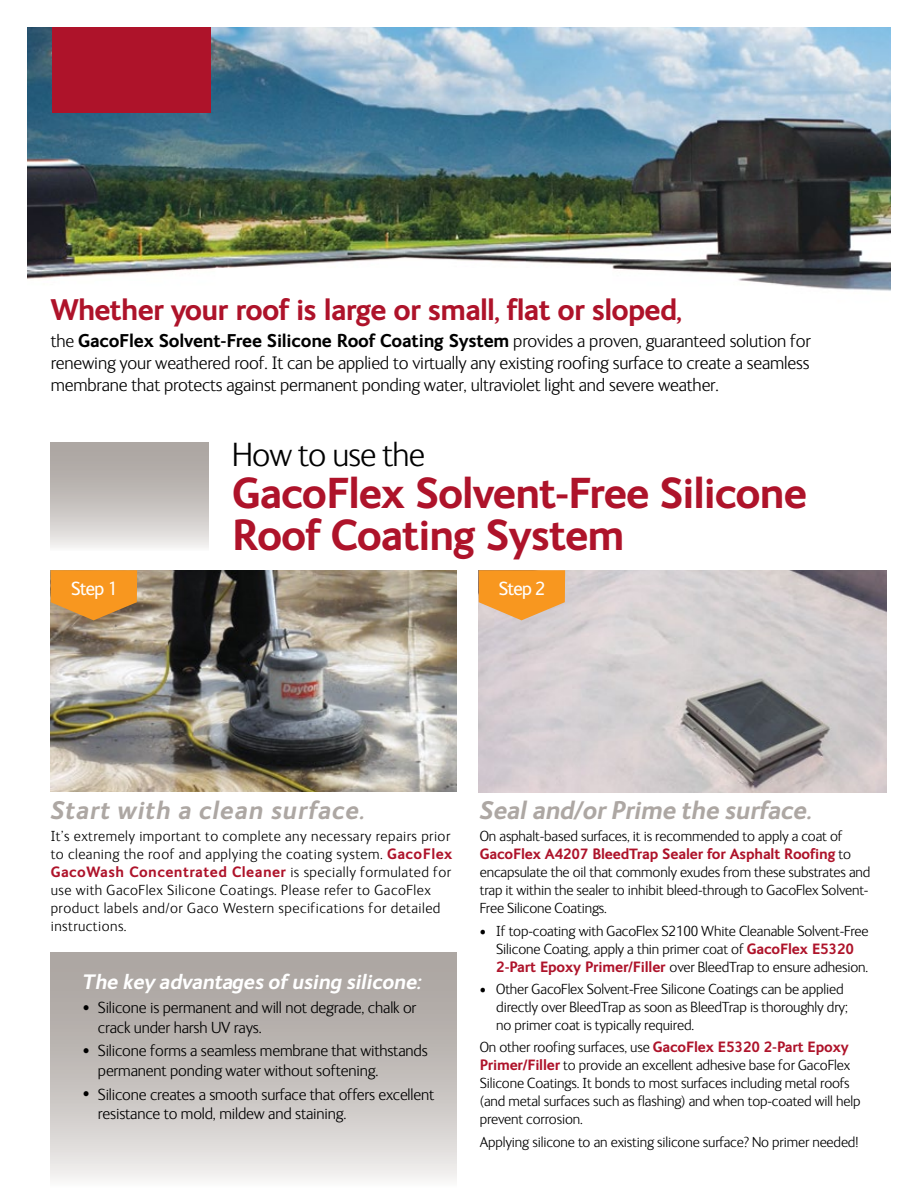
<style>
.page{position:relative;width:918px;height:1188px;background:#fff}
.page>*{position:absolute;margin:0;border:0;box-sizing:border-box;transform-origin:0 0}
.t1{font:700 43.5px/42px "FS Ingrid";letter-spacing:-.025em;color:#ae132a}
.t2{font:300 34.5px "FS Ingrid";letter-spacing:-.025em;color:#000}
.t3{font:700 30px "FS Ingrid";letter-spacing:-.025em;color:#ae132a}
.t4{font:italic 700 25.5px "FS Ingrid";letter-spacing:-.01em;color:#ada7a3}
.t5{font:italic 700 25.5px "FS Ingrid";letter-spacing:.03em;color:#ada7a3}
.t6{font:italic 700 21px "FS Ingrid";letter-spacing:-.01em;color:#fff}
.t7{font:19.5px "FS Ingrid";letter-spacing:-.03em;color:#fff}
.t8{font:300 18.6px/21.8px "FS Ingrid";letter-spacing:-.01em;color:#000;text-align:justify}
.t9{font:300 16.5px/19.5px "FS Ingrid";letter-spacing:-.01em;color:#000}
.t10{font:300 15px/18px "FS Ingrid";letter-spacing:-.01em;color:#000}
.t11{font:300 15px/18px "FS Ingrid";letter-spacing:.03em;color:#000}
.s1{font-weight:700}
.s2{font-weight:700;color:#ae132a}
</style>
<div class="page">
<div style="left:51px;top:443px;width:157px;height:108px;background:linear-gradient(to bottom,#a19a95,#eceae8)"></div>
<img style="left:27px;top:27px;width:864px;height:264px">
<div style="left:52px;top:27px;width:158px;height:86px;background:#ae132a"></div>
<div style="left:51px;top:953px;width:406px;height:235px;background:linear-gradient(to bottom,#a19a95,#edebea)"></div>
<img style="left:479px;top:570px;width:407px;height:222px">
<img style="left:51px;top:570px;width:406px;height:221px">
<svg style="left:51px;top:570px;width:86px;height:50px;background:#e6932d"></svg>
<svg style="left:479px;top:570px;width:86px;height:50px;background:#f1a03e"></svg>
<h3 class="t3" style="left:51px;top:293px;width:633px">Whether your roof is large or small, flat or sloped,</h3>
<p class="t8" style="left:51px;top:330px;width:762px">the <span class="s1">GacoFlex Solvent-Free Silicone Roof Coating System</span> provides a proven, guaranteed solution for renewing your weathered roof. It can be applied to virtually any existing roofing surface to create a seamless membrane that protects against permanent ponding water, ultraviolet light and severe weather.</p>
<h2 class="t2" style="left:232px;top:437px;width:194px">How to use the</h2>
<h1 class="t1" style="left:232px;top:472px;width:576px">GacoFlex Solvent-Free Silicone<br>Roof Coating System</h1>
<h3 class="t7" style="left:71px;top:579px;width:48px">Step 1</h3>
<h3 class="t7" style="left:499px;top:579px;width:48px">Step 2</h3>
<h3 class="t5" style="left:51px;top:796px;width:316px">Start with a clean surface.</h3>
<p class="t11" style="left:51px;top:828px;width:403px">It’s extremely important to complete any necessary repairs prior to cleaning the roof and applying the coating system. <span class="s2">GacoFlex GacoWash Concentrated Cleaner</span> is specially formulated for use with GacoFlex Silicone Coatings. Please refer to GacoFlex product labels and/or Gaco Western specifications for detailed instructions.</p>
<h3 class="t6" style="left:83px;top:970px;width:340px">The key advantages of using silicone:</h3>
<p class="t9" style="left:98px;top:998px;width:320px;text-indent:-15px">• Silicone is permanent and will not degrade, chalk or crack under harsh UV rays.</p>
<p class="t9" style="left:98px;top:1042px;width:331px;text-indent:-15px">• Silicone forms a seamless membrane that withstands permanent ponding water without softening.</p>
<p class="t9" style="left:98px;top:1085px;width:338px;text-indent:-15px">• Silicone creates a smooth surface that offers excellent resistance to mold, mildew and staining.</p>
<h3 class="t4" style="left:480px;top:796px;width:334px">Seal and/or Prime the surface.</h3>
<p class="t10" style="left:480px;top:828px;width:392px">On asphalt-based surfaces, it is recommended to apply a coat of <span class="s2">GacoFlex A4207 BleedTrap Sealer for Asphalt Roofing</span> to encapsulate the oil that commonly exudes from these substrates and trap it within the sealer to inhibit bleed-through to GacoFlex Solvent-Free Silicone Coatings.</p>
<p class="t10" style="left:496px;top:922px;width:374px;text-indent:-16px">• If top-coating with GacoFlex S2100 White Cleanable Solvent-Free<br>Silicone Coating, apply a thin primer coat of <span class="s2">GacoFlex E5320<br>2-Part Epoxy Primer/Filler</span> over BleedTrap to ensure adhesion.</p>
<p class="t10" style="left:496px;top:980px;width:353px;text-indent:-16px">• Other GacoFlex Solvent-Free Silicone Coatings can be applied directly over BleedTrap as soon as BleedTrap is thoroughly dry; no primer coat is typically required.</p>
<p class="t10" style="left:480px;top:1038px;width:382px">On other roofing surfaces, use <span class="s2">GacoFlex E5320 2-Part Epoxy Primer/Filler</span> to provide an excellent adhesive base for GacoFlex Silicone Coatings. It bonds to most surfaces including metal roofs (and metal surfaces such as flashing) and when top-coated will help prevent corrosion.</p>
<p class="t10" style="left:480px;top:1133px;width:380px">Applying silicone to an existing silicone surface? No primer needed!</p>
</div>
